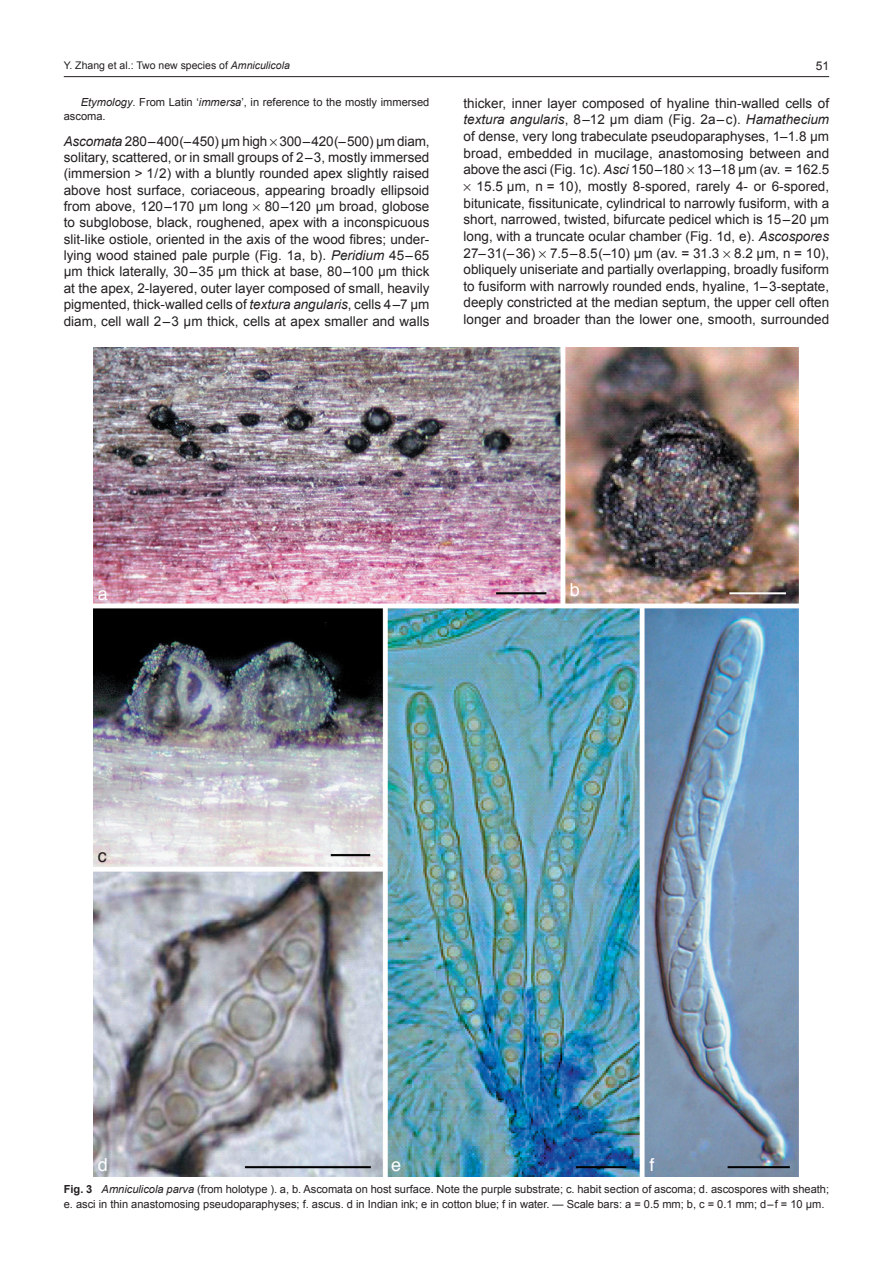
<style>
.page{position:relative;width:893px;height:1263px;background:#fff}
.page>*{position:absolute;margin:0;border:0;box-sizing:border-box;transform-origin:0 0}
.t1{font:18px "Helvetica";color:#fff}
.t2{font:18px "Helvetica";color:#231f20}
.t3{font:13.5px/16.6px "Arial";color:#231f20;text-align:justify}
.t4{font:12px "Arial";color:#231f20}
.t5{font:11.1px/14.4px "Arial";color:#231f20}
.t6{font:10.5px "Arial";color:#231f20}
.s1{font-style:italic}
.s2{font-weight:700}
</style>
<div class="page">
<hr style="left:64px;top:76px;width:765px;height:1px;background:#231f20">
<img style="left:94px;top:347px;width:704px;height:829px">
<p class="t6" style="left:64px;top:59px;width:228px">Y. Zhang et al.: Two new species of <span class="s1">Amniculicola</span></p>
<p class="t4" style="left:816px;top:59px;width:15px">51</p>
<p class="t5" style="left:64px;top:95px;width:367px;text-indent:17px"><span class="s1">Etymology</span>. From Latin ‘<span class="s1">immersa</span>’, in reference to the mostly immersed ascoma.</p>
<p class="t3" style="left:64px;top:133px;width:367px"><span class="s1">Ascomata</span> 280–400(–450) µm high 300–420(–500) µm diam, solitary, scattered, or in small groups of 2–3, mostly immersed (immersion &gt; 1/2) with a bluntly rounded apex slightly raised above host surface, coriaceous, appearing broadly ellipsoid from above, 120–170 µm long 80–120 µm broad, globose to subglobose, black, roughened, apex with a inconspicuous slit-like ostiole, oriented in the axis of the wood fibres; under&shy;lying wood stained pale purple (Fig. 1a, b). <span class="s1">Peridium</span> 45–65 µm thick laterally, 30–35 µm thick at base, 80–100 µm thick at the apex, 2-layered, outer layer composed of small, heavily pigmented, thick-walled cells of <span class="s1">textura angularis</span>, cells 4–7 µm diam, cell wall 2–3 µm thick, cells at apex smaller and walls</p>
<p class="t3" style="left:463px;top:95px;width:367px;text-align:right">thicker, inner layer composed of hyaline thin-walled cells of <span class="s1">textura angularis</span>, 8–12 µm diam (Fig. 2a–c). <span class="s1">Hamathecium </span>of dense, very long trabeculate pseudoparaphyses, 1–1.8 µm broad, embedded in mucilage, anastomosing between and above the asci (Fig. 1c). <span class="s1">Asci</span> 150–180 13–18 µm (av. = 162.5<br>15.5 µm, n = 10), mostly 8-spored, rarely 4- or 6-spored, bitunicate, fissitunicate, cylindrical to narrowly fusiform, with a short, narrowed, twisted, bifurcate pedicel which is 15–20 µm long, with a truncate ocular chamber (Fig. 1d, e). <span class="s1">Ascospores </span>27–31(–36) 7.5–8.5(–10) µm (av. = 31.3 8.2 µm, n = 10), obliquely uniseriate and partially overlapping, broadly fusiform to fusiform with narrowly rounded ends, hyaline, 1–3-septate, deeply constricted at the median septum, the upper cell often longer and broader than the lower one, smooth, surrounded</p>
<h1 class="t1" style="left:98px;top:578px;width:12px">a</h1>
<h1 class="t2" style="left:98px;top:840px;width:10px">c</h1>
<h1 class="t1" style="left:98px;top:1149px;width:12px">d</h1>
<h1 class="t1" style="left:570px;top:575px;width:12px">b</h1>
<h1 class="t1" style="left:391px;top:1149px;width:12px">e</h1>
<h1 class="t1" style="left:650px;top:1149px;width:7px">f</h1>
<p class="t5" style="left:64px;top:1182px;width:767px"><span class="s2">Fig. 3</span> <span class="s1">Amniculicola parva</span> (from holotype ). a, b. Ascomata on host surface. Note the purple substrate; c. habit section of ascoma; d. ascospores with sheath; e. asci in thin anastomosing pseudoparaphyses; f. ascus. d in Indian ink; e in cotton blue; f in water. — Scale bars: a = 0.5 mm; b, c = 0.1 mm; d–f = 10 µm.</p>
</div>
